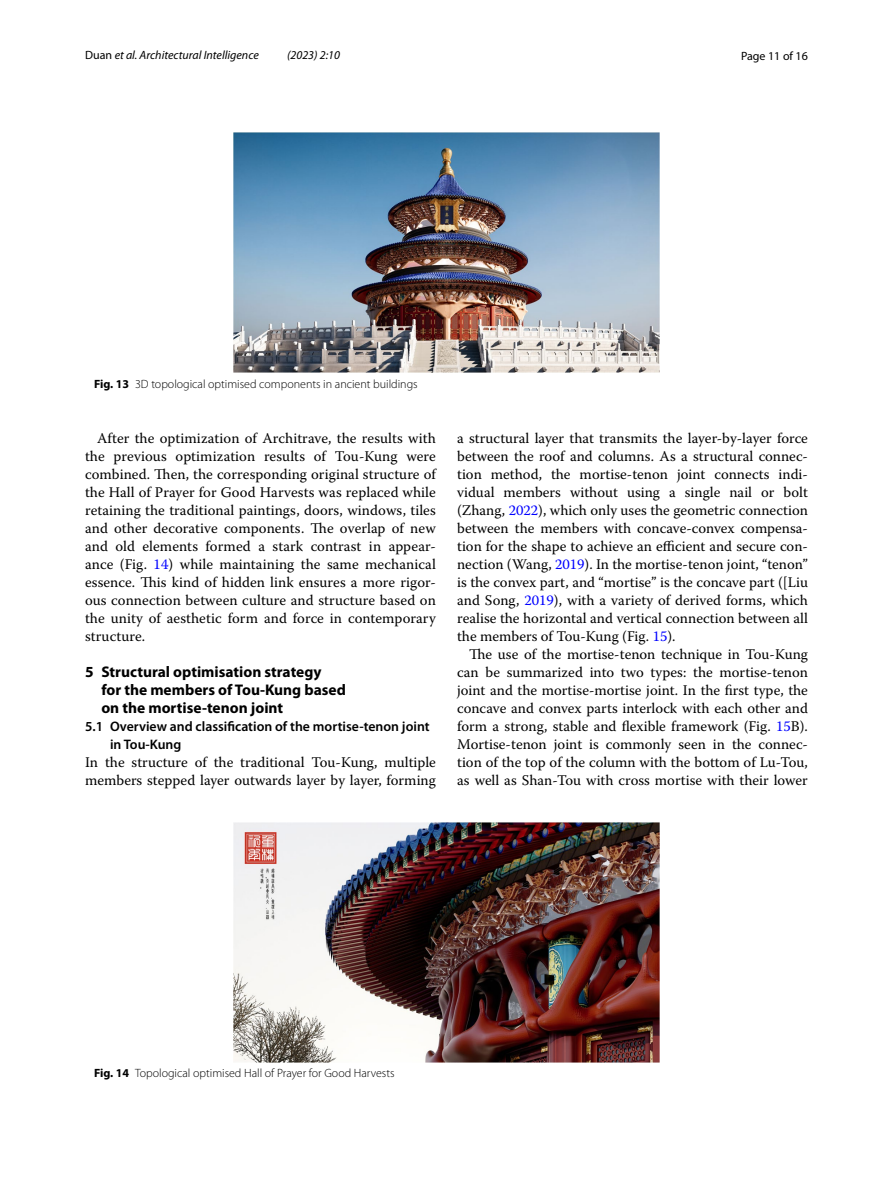
<style>
.page{position:relative;width:893px;height:1187px;background:#fff}
.page>*{position:absolute;margin:0;border:0;box-sizing:border-box;transform-origin:0 0}
.t1{font:700 15.45px/18px "Myriad Pro";color:#000}
.t2{font:14.7px/18px "Warnock Pro";color:#000;text-align:justify}
.t3{font:600 13.8px/18px "Myriad Pro";color:#000}
.t4{font:300 12px "Myriad Pro";color:#000}
.t5{font:italic 12px "Myriad Pro";color:#000}
.t6{font:12px "Myriad Pro";color:#000}
.s1{font-style:normal}
.s2{font-weight:700}
.s3{color:#00f}
</style>
<div class="page">
<img style="left:234px;top:133px;width:425px;height:239px">
<img style="left:234px;top:822px;width:425px;height:239px">
<p class="t5" style="left:85px;top:48px;width:175px"><span class="s1">Duan</span> et al. Architectural Intelligence</p>
<p class="t5" style="left:287px;top:48px;width:54px">(2023) 2:10</p>
<p class="t6" style="left:741px;top:48px;width:68px">Page 11 of 16</p>
<p class="t4" style="left:94px;top:377px;width:325px"><span class="s2">Fig. 13</span> 3D topological optimised components in ancient buildings</p>
<p class="t2" style="left:85px;top:428px;width:352px;text-indent:12px">After the optimization of Architrave, the results with the previous optimization results of Tou-Kung were combined. Then, the corresponding original structure of the Hall of Prayer for Good Harvests was replaced while retaining the traditional paintings, doors, windows, tiles and other decorative components. The overlap of new and old elements formed a stark contrast in appear&shy;ance (Fig. <span class="s3">14</span>) while maintaining the same mechanical essence. This kind of hidden link ensures a more rigor&shy;ous connection between culture and structure based on the unity of aesthetic form and force in contemporary structure.</p>
<p class="t1" style="left:101px;top:662px;width:246px;text-indent:-16px">5 Structural optimisation strategy<br>for the members of Tou‑Kung based on the mortise‑tenon joint</p>
<p class="t3" style="left:110px;top:716px;width:321px;text-indent:-25px">5.1 Overview and classification of the mortise‑tenon joint in Tou‑Kung</p>
<p class="t2" style="left:85px;top:752px;width:352px">In the structure of the traditional Tou-Kung, multiple members stepped layer outwards layer by layer, forming</p>
<p class="t2" style="left:457px;top:428px;width:352px">a structural layer that transmits the layer-by-layer force between the roof and columns. As a structural connec&shy;tion method, the mortise-tenon joint connects indi&shy;vidual members without using a single nail or bolt (Zhang, <span class="s3">2022</span>), which only uses the geometric connection between the members with concave-convex compensa&shy;tion for the shape to achieve an efficient and secure con&shy;nection (Wang, <span class="s3">2019</span>). In the mortise-tenon joint, “tenon” is the convex part, and “mortise” is the concave part ([Liu and Song, <span class="s3">2019</span>), with a variety of derived forms, which realise the horizontal and vertical connection between all the members of Tou-Kung (Fig. <span class="s3">15</span>).</p>
<p class="t2" style="left:457px;top:644px;width:352px;text-indent:12px">The use of the mortise-tenon technique in Tou-Kung can be summarized into two types: the mortise-tenon joint and the mortise-mortise joint. In the first type, the concave and convex parts interlock with each other and form a strong, stable and flexible framework (Fig. <span class="s3">15</span>B).<br>Mortise-tenon joint is commonly seen in the connec&shy;tion of the top of the column with the bottom of Lu-Tou, as well as Shan-Tou with cross mortise with their lower</p>
<p class="t4" style="left:94px;top:1066px;width:302px"><span class="s2">Fig. 14</span> Topological optimised Hall of Prayer for Good Harvests</p>
</div>
